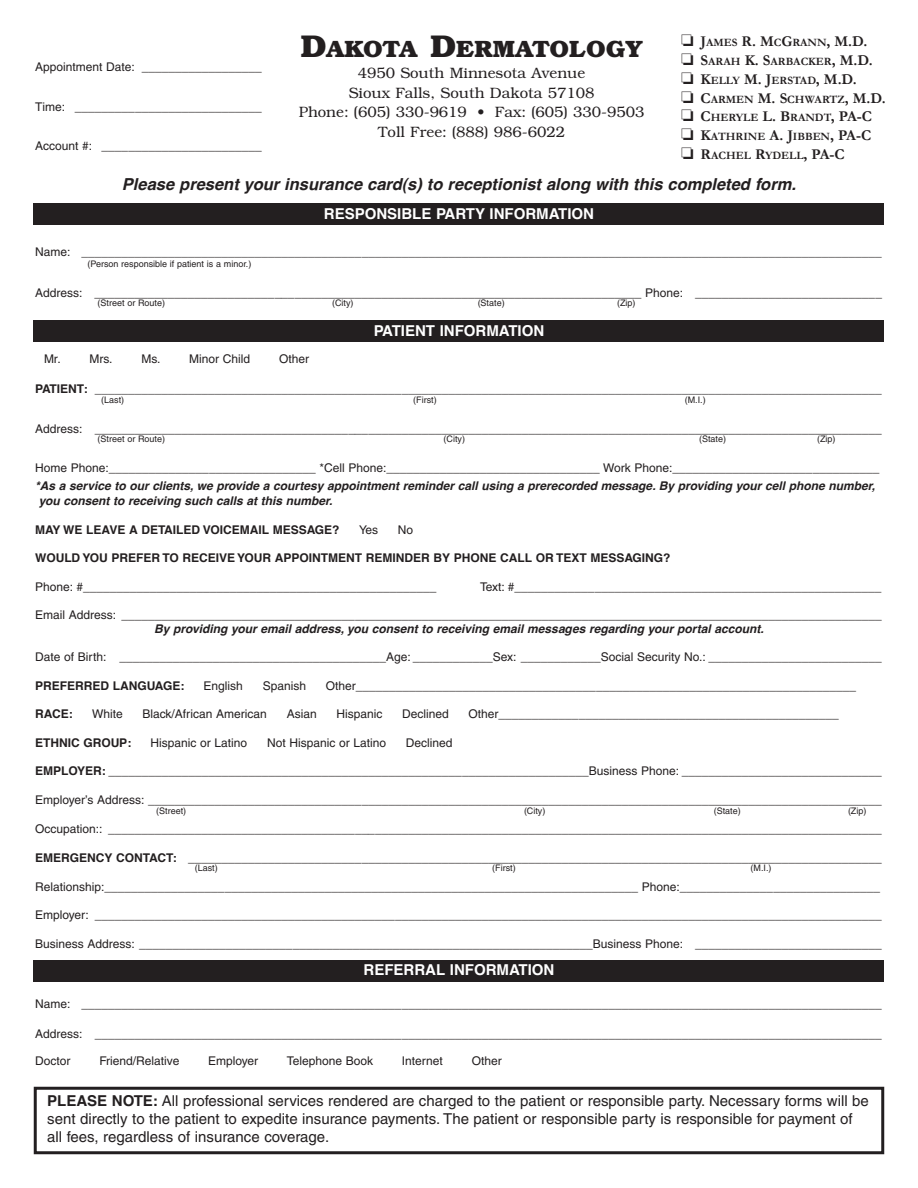
<style>
.page{position:relative;width:918px;height:1188px;background:#fff}
.page>*{position:absolute;margin:0;border:0;box-sizing:border-box;transform-origin:0 0}
.t1{font:700 23.7px "Bookman";color:#231f20}
.t2{font:italic 700 16.5px "Helvetica";color:#231f20}
.t3{font:15px/18px "Helvetica";color:#231f20}
.t4{font:300 15px/19.5px "Bookman";color:#231f20;text-align:center}
.t5{font:700 15px "Helvetica";color:#fff}
.t6{font:700 15px "Garamond";color:#231f20}
.t7{font:12px "Helvetica";color:#231f20}
.t8{font:700 12px "Helvetica";color:#231f20}
.t9{font:italic 700 12px/15px "Helvetica";color:#231f20}
.t10{font:700 11.25px/18.8px "Garamond";color:#231f20}
.t11{font:9px "Helvetica";color:#231f20}
.s1{font-size:31.5px}
.s2{font-size:11.25px}
.s3{font-size:15px}
.s4{font-weight:400}
.s5{font-weight:700}
</style>
<div class="page">
<div style="left:34px;top:204px;width:850px;height:21px;background:#231f20"></div>
<div style="left:34px;top:321px;width:850px;height:21px;background:#231f20"></div>
<div style="left:34px;top:960px;width:850px;height:22px;background:#231f20"></div>
<div style="left:34px;top:1087px;width:850px;height:67px;border:3px solid #231f20"></div>
<p class="t7" style="left:35px;top:62px;width:228px">Appointment Date: __________________</p>
<p class="t7" style="left:35px;top:102px;width:228px">Time: ____________________________</p>
<p class="t7" style="left:35px;top:142px;width:228px">Account #: ________________________</p>
<h1 class="t1" style="left:300px;top:41px;width:344px"><span class="s1">D</span>AKOTA <span class="s1">D</span>ERMATOLOGY</h1>
<p class="t4" style="left:299px;top:64px;width:347px">4950 South Minnesota Avenue<br>Sioux Falls, South Dakota 57108<br>Phone: (605) 330-9619 • Fax: (605) 330-9503<br>Toll Free: (888) 986-6022</p>
<p class="t6" style="left:681px;top:34px;width:188px">❏ J<span class="s2">AMES</span> R. M<span class="s2">C</span>G<span class="s2">RANN</span>, M.D.</p>
<p class="t10" style="left:681px;top:52px;width:206px">❏ <span class="s3">S</span>ARAH <span class="s3">K. S</span>ARBACKER<span class="s3">, M.D. </span>❏ <span class="s3">K</span>ELLY <span class="s3">M. J</span>ERSTAD<span class="s3">, M.D.<br></span>❏ <span class="s3">C</span>ARMEN <span class="s3">M. S</span>CHWARTZ<span class="s3">, M.D. </span>❏ <span class="s3">C</span>HERYLE <span class="s3">L. B</span>RANDT<span class="s3">, PA-C </span>❏ <span class="s3">K</span>ATHRINE <span class="s3">A. J</span>IBBEN<span class="s3">, PA-C </span>❏ <span class="s3">R</span>ACHEL <span class="s3">R</span>YDELL<span class="s3">, PA-C</span></p>
<h2 class="t2" style="left:122px;top:177px;width:676px">Please present your insurance card(s) to receptionist along with this completed form.</h2>
<p class="t5" style="left:324px;top:207px;width:272px">RESPONSIBLE PARTY INFORMATION</p>
<p class="t8" style="left:35px;top:247px;width:848px"><span class="s4">Name:</span> ________________________________________________________________________________________________________________________</p>
<p class="t11" style="left:88px;top:260px;width:165px">(Person responsible if patient is a minor.)</p>
<p class="t7" style="left:35px;top:288px;width:848px">Address: __________________________________________________________________________________ Phone: ____________________________</p>
<p class="t11" style="left:98px;top:300px;width:69px">(Street or Route)</p>
<p class="t11" style="left:332px;top:300px;width:23px">(City)</p>
<p class="t11" style="left:478px;top:300px;width:29px">(State)</p>
<p class="t11" style="left:617px;top:300px;width:20px">(Zip)</p>
<p class="t5" style="left:374px;top:324px;width:172px">PATIENT INFORMATION</p>
<p class="t7" style="left:44px;top:354px;width:70px">Mr. Mrs.</p>
<p class="t7" style="left:141px;top:354px;width:110px">Ms. Minor Child</p>
<p class="t7" style="left:279px;top:354px;width:32px">Other</p>
<p class="t8" style="left:35px;top:384px;width:848px">PATIENT: ______________________________________________________________________________________________________________________</p>
<p class="t11" style="left:101px;top:396px;width:24px">(Last)</p>
<p class="t11" style="left:413px;top:396px;width:25px">(First)</p>
<p class="t11" style="left:685px;top:396px;width:22px">(M.I.)</p>
<p class="t7" style="left:35px;top:424px;width:848px">Address: ______________________________________________________________________________________________________________________</p>
<p class="t11" style="left:98px;top:436px;width:69px">(Street or Route)</p>
<p class="t11" style="left:444px;top:436px;width:23px">(City)</p>
<p class="t11" style="left:699px;top:436px;width:29px">(State)</p>
<p class="t11" style="left:817px;top:436px;width:20px">(Zip)</p>
<p class="t7" style="left:35px;top:464px;width:846px">Home Phone:_______________________________ *Cell Phone:________________________________ Work Phone:_______________________________</p>
<p class="t9" style="left:39px;top:480px;width:838px;text-indent:-4px">*As a service to our clients, we provide a courtesy appointment reminder call using a prerecorded message. By providing your cell phone number, you consent to receiving such calls at this number.</p>
<p class="t8" style="left:35px;top:525px;width:306px">MAY WE LEAVE A DETAILED VOICEMAIL MESSAGE?</p>
<p class="t7" style="left:359px;top:525px;width:20px">Yes</p>
<p class="t7" style="left:398px;top:525px;width:17px">No</p>
<p class="t8" style="left:35px;top:553px;width:637px">WOULD YOU PREFER TO RECEIVE YOUR APPOINTMENT REMINDER BY PHONE CALL OR TEXT MESSAGING?</p>
<p class="t7" style="left:35px;top:582px;width:403px">Phone: #_____________________________________________________</p>
<p class="t7" style="left:480px;top:582px;width:403px">Text: #_______________________________________________________</p>
<p class="t7" style="left:35px;top:611px;width:848px">Email Address: __________________________________________________________________________________________________________________</p>
<p class="t9" style="left:154px;top:622px;width:611px">By providing your email address, you consent to receiving email messages regarding your portal account.</p>
<p class="t7" style="left:35px;top:653px;width:848px">Date of Birth: ________________________________________Age: ____________Sex: ____________Social Security No.: __________________________</p>
<p class="t8" style="left:35px;top:681px;width:151px">PREFERRED LANGUAGE:</p>
<p class="t7" style="left:204px;top:681px;width:41px">English</p>
<p class="t7" style="left:263px;top:681px;width:45px">Spanish</p>
<p class="t7" style="left:326px;top:681px;width:532px">Other___________________________________________________________________________</p>
<p class="t8" style="left:35px;top:709px;width:39px">RACE:</p>
<p class="t7" style="left:92px;top:710px;width:32px">White</p>
<p class="t7" style="left:142px;top:710px;width:126px">Black/African American</p>
<p class="t7" style="left:287px;top:710px;width:32px">Asian</p>
<p class="t7" style="left:336px;top:710px;width:48px">Hispanic</p>
<p class="t7" style="left:402px;top:710px;width:48px">Declined</p>
<p class="t7" style="left:469px;top:710px;width:372px">Other___________________________________________________</p>
<p class="t8" style="left:35px;top:738px;width:98px">ETHNIC GROUP:</p>
<p class="t7" style="left:151px;top:738px;width:98px">Hispanic or Latino</p>
<p class="t7" style="left:267px;top:738px;width:121px">Not Hispanic or Latino</p>
<p class="t7" style="left:406px;top:738px;width:48px">Declined</p>
<p class="t7" style="left:35px;top:767px;width:848px"><span class="s5">EMPLOYER:</span> ________________________________________________________________________Business Phone: ______________________________</p>
<p class="t7" style="left:35px;top:795px;width:848px">Employer’s Address: ______________________________________________________________________________________________________________</p>
<p class="t11" style="left:156px;top:807px;width:31px">(Street)</p>
<p class="t11" style="left:524px;top:807px;width:23px">(City)</p>
<p class="t11" style="left:714px;top:807px;width:29px">(State)</p>
<p class="t11" style="left:848px;top:807px;width:20px">(Zip)</p>
<p class="t7" style="left:35px;top:825px;width:848px">Occupation:: ____________________________________________________________________________________________________________________</p>
<p class="t7" style="left:35px;top:853px;width:848px"><span class="s5">EMERGENCY CONTACT:</span> ________________________________________________________________________________________________________</p>
<p class="t11" style="left:195px;top:865px;width:24px">(Last)</p>
<p class="t11" style="left:492px;top:865px;width:25px">(First)</p>
<p class="t11" style="left:751px;top:865px;width:22px">(M.I.)</p>
<p class="t7" style="left:35px;top:882px;width:846px">Relationship:________________________________________________________________________________ Phone:______________________________</p>
<p class="t7" style="left:35px;top:911px;width:848px">Employer: ______________________________________________________________________________________________________________________</p>
<p class="t7" style="left:35px;top:939px;width:848px">Business Address: ____________________________________________________________________Business Phone: ____________________________</p>
<p class="t5" style="left:364px;top:964px;width:192px">REFERRAL INFORMATION</p>
<p class="t7" style="left:35px;top:999px;width:848px">Name: ________________________________________________________________________________________________________________________</p>
<p class="t7" style="left:35px;top:1029px;width:848px">Address: ______________________________________________________________________________________________________________________</p>
<p class="t7" style="left:35px;top:1056px;width:37px">Doctor</p>
<p class="t7" style="left:99px;top:1056px;width:82px">Friend/Relative</p>
<p class="t7" style="left:208px;top:1056px;width:52px">Employer</p>
<p class="t7" style="left:287px;top:1056px;width:88px">Telephone Book</p>
<p class="t7" style="left:402px;top:1056px;width:42px">Internet</p>
<p class="t7" style="left:472px;top:1056px;width:32px">Other</p>
<p class="t3" style="left:47px;top:1093px;width:823px"><span class="s5">PLEASE NOTE:</span> All professional services rendered are charged to the patient or responsible party. Necessary forms will be sent directly to the patient to expedite insurance payments. The patient or responsible party is responsible for payment of all fees, regardless of insurance coverage.</p>
</div>
